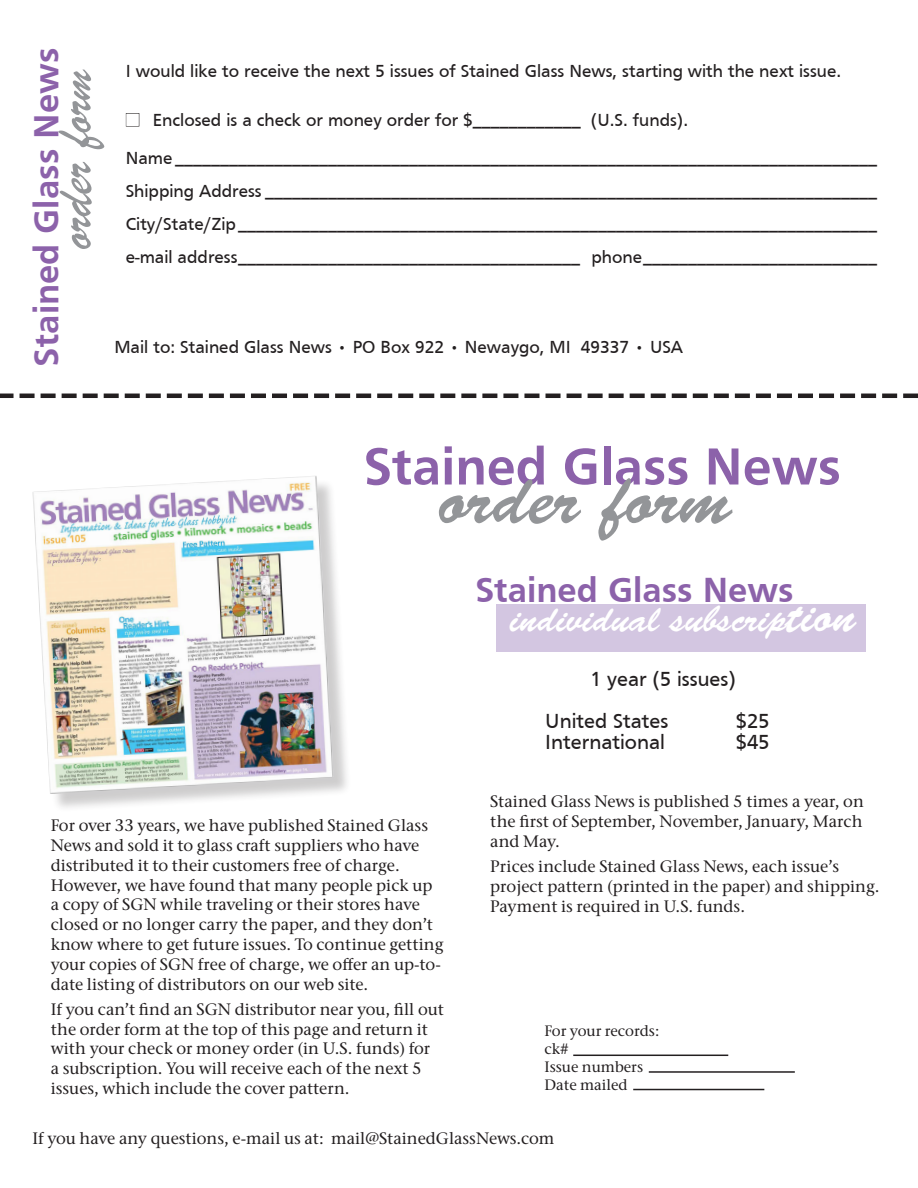
<style>
.page{position:relative;width:918px;height:1188px;background:#fff}
.page>*{position:absolute;margin:0;border:0;box-sizing:border-box;transform-origin:0 0}
.t1{font:72px "Brush Script Std";color:#939598}
.t2{font:700 54px "Frutiger";color:#8c62aa}
.t3{font:54px "Brush Script";letter-spacing:-.01em;color:#939598}
.t4{font:37.5px "Brush Script Std";color:#fff}
.t5{font:700 36px "Frutiger";color:#8c62aa}
.t6{font:21px "Frutiger";color:#231f20}
.Name_Address{font:18px "Frutiger";color:#231f20}
.order_form_text{font:18px "Frutiger";color:#231f20}
.body_text{font:18px "Frutiger";color:#231f20}
.Mail_to{font:18px "Frutiger";color:#231f20}
.Body_Text{font:500 16.5px/19.8px "Stone Serif ITC Pro";color:#231f20}
.body_text-2{font:500 16.5px "Stone Serif ITC Pro";color:#231f20}
.t7{font:500 15px "Stone Serif ITC Pro";color:#231f20}
.s1{font-size:48px}
</style>
<div class="page">
<div style="left:496px;top:605px;width:370px;height:47px;background:#d3c6e1"></div>
<hr style="left:573px;top:1055px;width:155px;height:1px;background:#231f20">
<hr style="left:649px;top:1071px;width:146px;height:2px;background:#231f20">
<hr style="left:633px;top:1089px;width:131px;height:1px;background:#231f20">
<svg style="left:0;top:394px;width:918px;height:4px"></svg>
<div style="left:35px;top:478px;width:317px;height:335px;background:#231f20;opacity:.22"></div>
<img style="left:32px;top:476px;width:302px;height:318px">
<p class="t5" style="left:26px;top:367px;width:320px;rotate:-90deg">Stained Glass News</p>
<p class="t3" style="left:39px;top:249px;width:181px;rotate:-90deg">order form</p>
<p class="order_form_text" style="left:126px;top:61px;width:717px">I would like to receive the next 5 issues of Stained Glass News, starting with the next issue.</p>
<p class="body_text" style="left:126px;top:110px;width:564px">■ Enclosed is a check or money order for $____________ (U.S. funds).</p>
<p class="Name_Address" style="left:126px;top:148px;width:753px">Name ______________________________________________________________________________</p>
<p class="Name_Address" style="left:126px;top:181px;width:753px">Shipping Address ____________________________________________________________________</p>
<p class="Name_Address" style="left:126px;top:214px;width:753px">City/State/Zip_______________________________________________________________________</p>
<p class="Name_Address" style="left:126px;top:247px;width:753px">e-mail address______________________________________ phone__________________________</p>
<p class="Mail_to" style="left:114px;top:336px;width:570px">Mail to: Stained Glass News • PO Box 922 • Newaygo, MI 49337 • USA</p>
<p class="t2" style="left:363px;top:435px;width:479px">Stained Glass News</p>
<p class="t1" style="left:440px;top:459px;width:293px">order form</p>
<p class="t5" style="left:475px;top:569px;width:320px">Stained Glass News</p>
<p class="t4" style="left:510px;top:598px;width:347px">individual subscrip<span class="s1">tion</span></p>
<p class="t6" style="left:590px;top:668px;width:147px">1 year (5 issues)</p>
<p class="t6" style="left:545px;top:710px;width:125px">United States</p>
<p class="t6" style="left:736px;top:710px;width:35px">$25</p>
<p class="t6" style="left:545px;top:731px;width:121px">International</p>
<p class="t6" style="left:736px;top:731px;width:35px">$45</p>
<p class="Body_Text" style="left:51px;top:816px;width:394px">For over 33 years, we have published Stained Glass News and sold it to glass craft suppliers who have distributed it to their customers free of charge.<br>However, we have found that many people pick up a copy of SGN while traveling or their stores have closed or no longer carry the paper, and they don’t know where to get future issues. To continue getting your copies of SGN free of charge, we offer an up-to&shy;date listing of distributors on our web site.</p>
<p class="Body_Text" style="left:51px;top:999px;width:395px">If you can’t find an SGN distributor near you, fill out the order form at the top of this page and return it with your check or money order (in U.S. funds) for<br>a subscription. You will receive each of the next 5 issues, which include the cover pattern.</p>
<p class="Body_Text" style="left:490px;top:792px;width:375px;text-align:justify">Stained Glass News is published 5 times a year, on the first of September, November, January, March and May.</p>
<p class="Body_Text" style="left:490px;top:857px;width:391px">Prices include Stained Glass News, each issue’s project pattern (printed in the paper) and shipping.<br>Payment is required in U.S. funds.</p>
<p class="t7" style="left:544px;top:1021px;width:116px">For your records:</p>
<p class="t7" style="left:544px;top:1039px;width:26px">ck#</p>
<p class="t7" style="left:544px;top:1057px;width:100px">Issue numbers</p>
<p class="t7" style="left:544px;top:1075px;width:85px">Date mailed</p>
<p class="body_text-2" style="left:32px;top:1128px;width:524px">If you have any questions, e-mail us at: mail@StainedGlassNews.com</p>
</div>
